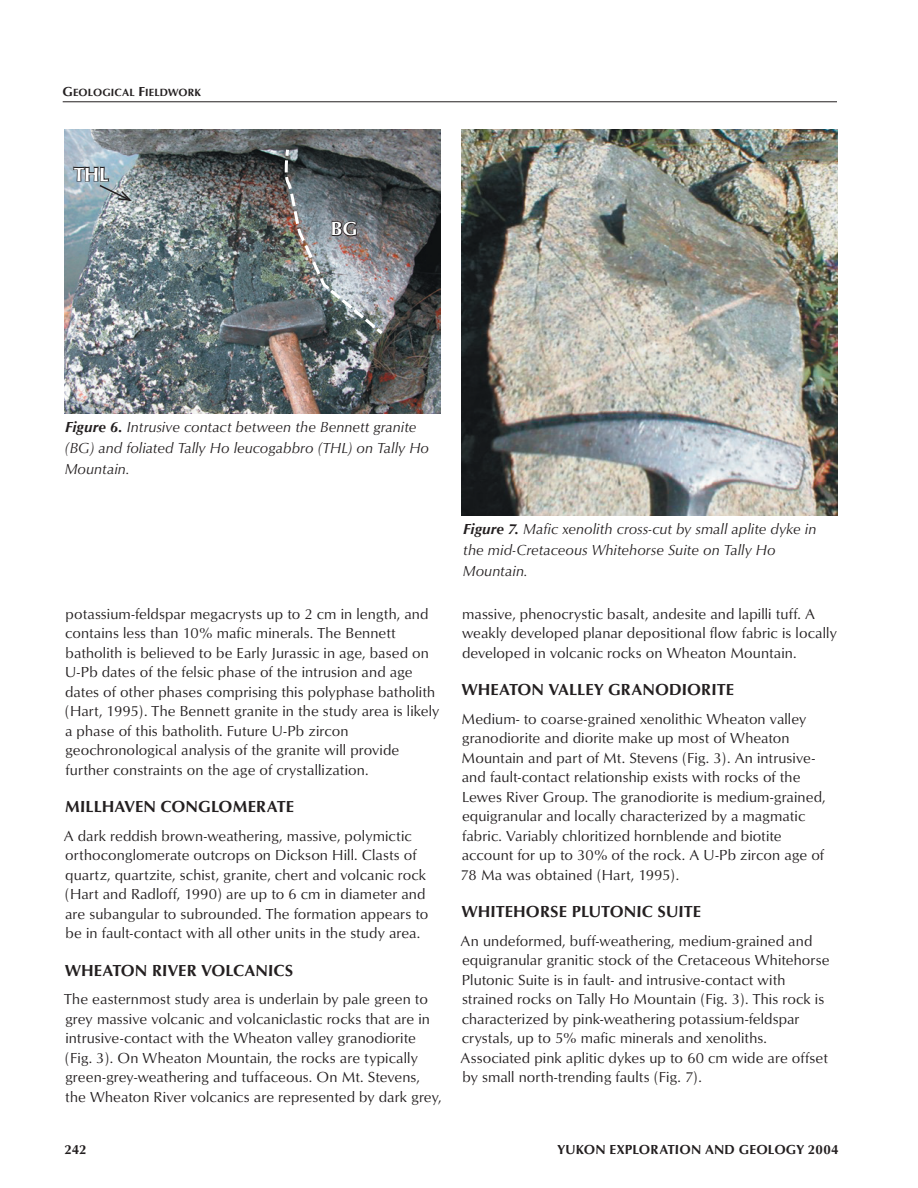
<style>
.page{position:relative;width:918px;height:1188px;background:#fff}
.page>*{position:absolute;margin:0;border:0;box-sizing:border-box;transform-origin:0 0}
.t1{font:19.5px "Optimum Bold DTC";color:#fff}
.t2{font:16.5px "Optimum Bold DTC";letter-spacing:.005em;color:#231f20}
.t3{font:15px/19.5px "Optimum Roman DTC";letter-spacing:.005em;color:#231f20}
.t4{font:15px/21px "Optimum Roman Italic DTC";letter-spacing:.005em;color:#231f20}
.t5{font:13.5px "Optimum Bold DTC";letter-spacing:.01em;color:#231f20}
.t6{font:10.8px "Optimum Bold DTC";letter-spacing:.015em;color:#231f20}
.s1{font-size:13.5px}
.s2{font-family:"Optimum Bold Italic DTC"}
</style>
<div class="page">
<hr style="left:63px;top:101px;width:774px;height:1px;background:#231f20">
<img style="left:65px;top:130px;width:375px;height:283px">
<svg style="left:72px;top:166px;width:62px;height:36px;background:#91a1a9"></svg>
<img style="left:283px;top:147px;width:102px;height:189px">
<img style="left:461px;top:130px;width:376px;height:386px">
<p class="t6" style="left:62px;top:86px;width:140px"><span class="s1">G</span>EOLOGICAL <span class="s1">F</span>IELDWORK</p>
<h1 class="t1" style="left:74px;top:163px;width:36px">THL</h1>
<h1 class="t1" style="left:331px;top:217px;width:28px">BG</h1>
<p class="t4" style="left:65px;top:416px;width:366px"><span class="s2">Figure 6.</span> Intrusive contact between the Bennett granite (BG) and foliated Tally Ho leucogabbro (THL) on Tally Ho<br>Mountain.</p>
<p class="t3" style="left:65px;top:604px;width:376px">potassium-feldspar megacrysts up to 2 cm in length, and contains less than 10% mafic minerals. The Bennett batholith is believed to be Early Jurassic in age, based on U-Pb dates of the felsic phase of the intrusion and age dates of other phases comprising this polyphase batholith (Hart, 1995). The Bennett granite in the study area is likely a phase of this batholith. Future U-Pb zircon geochronological analysis of the granite will provide further constraints on the age of crystallization.</p>
<p class="t2" style="left:65px;top:797px;width:231px">MILLHAVEN CONGLOMERATE</p>
<p class="t3" style="left:64px;top:826px;width:366px">A dark reddish brown-weathering, massive, polymictic orthoconglomerate outcrops on Dickson Hill. Clasts of quartz, quartzite, schist, granite, chert and volcanic rock (Hart and Radloff, 1990) are up to 6 cm in diameter and are subangular to subrounded. The formation appears to be in fault-contact with all other units in the study area.</p>
<p class="t2" style="left:65px;top:961px;width:230px">WHEATON RIVER VOLCANICS</p>
<p class="t3" style="left:64px;top:989px;width:379px">The easternmost study area is underlain by pale green to grey massive volcanic and volcaniclastic rocks that are in intrusive-contact with the Wheaton valley granodiorite (Fig. 3). On Wheaton Mountain, the rocks are typically green-grey-weathering and tuffaceous. On Mt. Stevens, the Wheaton River volcanics are represented by dark grey,</p>
<p class="t4" style="left:463px;top:518px;width:355px"><span class="s2">Figure 7.</span> Mafic xenolith cross-cut by small aplite dyke in the mid-Cretaceous Whitehorse Suite on Tally Ho<br>Mountain.</p>
<p class="t3" style="left:462px;top:604px;width:376px">massive, phenocrystic basalt, andesite and lapilli tuff. A weakly developed planar depositional flow fabric is locally developed in volcanic rocks on Wheaton Mountain.</p>
<p class="t2" style="left:462px;top:680px;width:274px">WHEATON VALLEY GRANODIORITE</p>
<p class="t3" style="left:461px;top:709px;width:366px">Medium- to coarse-grained xenolithic Wheaton valley granodiorite and diorite make up most of Wheaton Mountain and part of Mt. Stevens (Fig. 3). An intrusive&shy;and fault-contact relationship exists with rocks of the Lewes River Group. The granodiorite is medium-grained, equigranular and locally characterized by a magmatic fabric. Variably chloritized hornblende and biotite account for up to 30% of the rock. A U-Pb zircon age of 78 Ma was obtained (Hart, 1995).</p>
<p class="t2" style="left:462px;top:902px;width:241px">WHITEHORSE PLUTONIC SUITE</p>
<p class="t3" style="left:461px;top:931px;width:370px">An undeformed, buff-weathering, medium-grained and equigranular granitic stock of the Cretaceous Whitehorse Plutonic Suite is in fault- and intrusive-contact with strained rocks on Tally Ho Mountain (Fig. 3). This rock is characterized by pink-weathering potassium-feldspar crystals, up to 5% mafic minerals and xenoliths.<br>Associated pink aplitic dykes up to 60 cm wide are offset by small north-trending faults (Fig. 7).</p>
<p class="t5" style="left:64px;top:1141px;width:24px">242</p>
<p class="t5" style="left:558px;top:1141px;width:283px">YUKON EXPLORATION AND GEOLOGY 2004</p>
</div>
